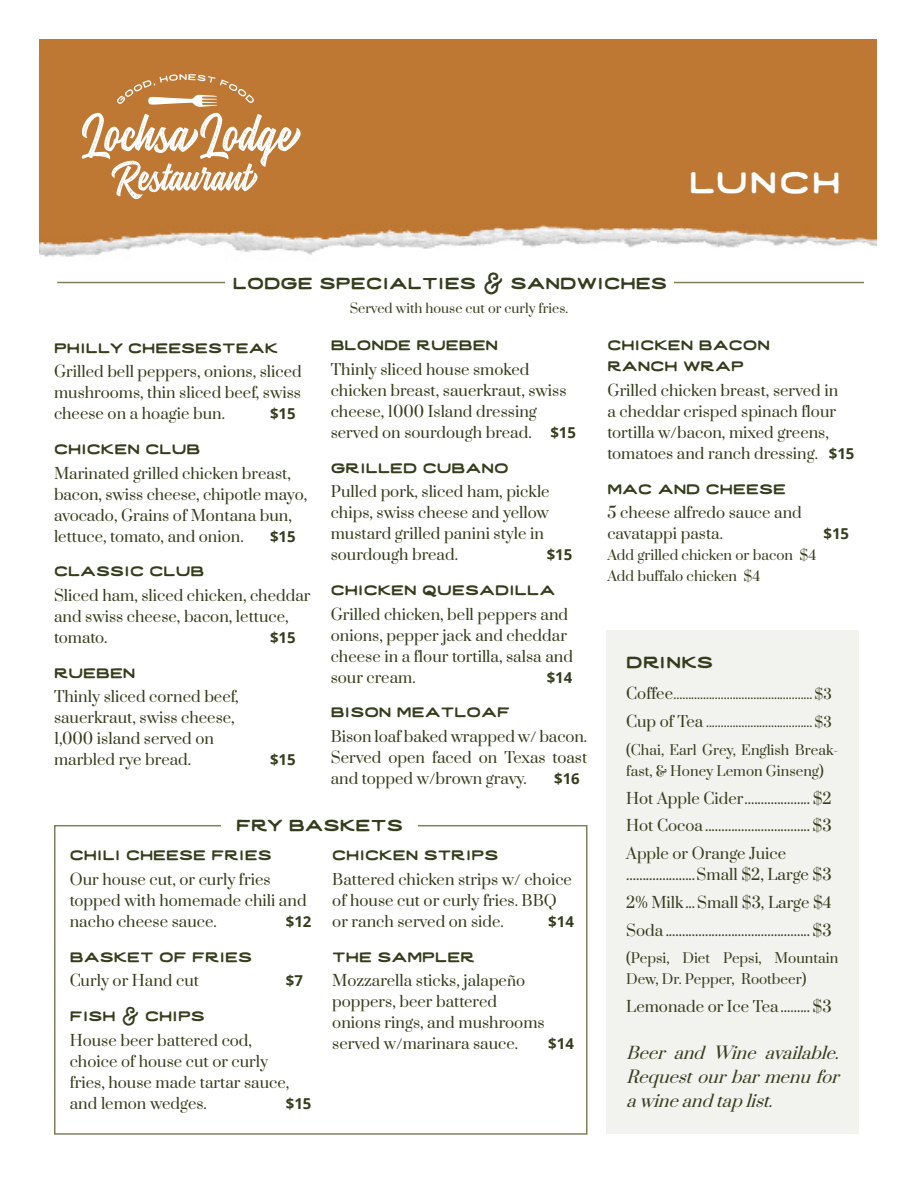
<style>
.page{position:relative;width:918px;height:1188px;background:#fff}
.page>*{position:absolute;margin:0;border:0;box-sizing:border-box;transform-origin:0 0}
.t1{font:39px "Wayfarer";letter-spacing:.06em;color:#fff}
.Item_name{font:21px "Wayfarer";color:#353d1c}
.Item_name-2{font:18px/21px "Wayfarer";color:#353d1c}
.menu_text{font:italic 16.5px/24px "Prata";color:#353d1c;text-align:justify}
.menu_text-2{font:15px/21px "Prata";color:#353d1c}
.menu_text-3{font:700 15px "Open Sans";color:#353d1c}
.menu_text-4{font:13.5px/21px "Prata";color:#353d1c}
.Item_name-3{font:12.75px "Prata";color:#353d1c}
.s1{font-family:"Open Sans";font-weight:700}
.s2{font-size:14.25px}
.s3{font-size:15px}
</style>
<div class="page">
<img style="left:40px;top:39px;width:837px;height:218px">
<svg style="left:82px;top:113px;width:219px;height:86px"></svg>
<svg style="left:117px;top:74px;width:137px;height:33px;background:#c98f55"></svg>
<hr style="left:57px;top:282px;width:807px;height:1px;background:#807f5e">
<div style="left:226px;top:272px;width:448px;height:24px;background:#fff"></div>
<div style="left:606px;top:631px;width:253px;height:503px;background:#f2f2ef"></div>
<div style="left:54px;top:825px;width:534px;height:310px;border:2px solid #807f5e"></div>
<div style="left:221px;top:814px;width:197px;height:26px;background:#fff"></div>
<p class="t1" style="left:689px;top:157px;width:153px">lunch</p>
<p class="Item_name" style="left:233px;top:270px;width:436px">lodge specialties &amp; sandwiches</p>
<p class="Item_name-3" style="left:350px;top:298px;width:220px">Served with house cut or curly fries.</p>
<p class="Item_name-2" style="left:54px;top:338px;width:226px">philly cheesesteak</p>
<p class="menu_text-2" style="left:54px;top:361px;width:249px;text-align:justify">Grilled bell peppers, onions, sliced mushrooms, thin sliced beef, swiss cheese on a hoagie bun.</p>
<p class="menu_text-3" style="left:270px;top:403px;width:27px">$15</p>
<p class="Item_name-2" style="left:54px;top:440px;width:148px">chicken club</p>
<p class="menu_text-2" style="left:54px;top:462px;width:255px">Marinated grilled chicken breast, bacon, swiss cheese, chipotle mayo, avocado, Grains of Montana bun, lettuce, tomato, and onion.</p>
<p class="menu_text-3" style="left:270px;top:526px;width:27px">$15</p>
<p class="Item_name-2" style="left:54px;top:562px;width:152px">classic club</p>
<p class="menu_text-2" style="left:54px;top:584px;width:258px">Sliced ham, sliced chicken, cheddar and swiss cheese, bacon, lettuce, tomato.</p>
<p class="menu_text-3" style="left:270px;top:627px;width:27px">$15</p>
<p class="Item_name-2" style="left:54px;top:663px;width:83px">rueben</p>
<p class="menu_text-2" style="left:54px;top:686px;width:186px">Thinly sliced corned beef, sauerkraut, swiss cheese,<br>1,000 island served on marbled rye bread.</p>
<p class="menu_text-3" style="left:270px;top:749px;width:27px">$15</p>
<p class="Item_name-2" style="left:331px;top:336px;width:169px">Blonde rueben</p>
<p class="menu_text-2" style="left:331px;top:358px;width:247px">Thinly sliced house smoked chicken breast, sauerkraut, swiss cheese, 1000 Island dressing served on sourdough bread. <span class="s1">$15</span></p>
<p class="Item_name-2" style="left:331px;top:458px;width:179px">Grilled Cubano</p>
<p class="menu_text-2" style="left:331px;top:481px;width:220px">Pulled pork, sliced ham, pickle chips, swiss cheese and yellow mustard grilled panini style in sourdough bread.</p>
<p class="menu_text-3" style="left:547px;top:544px;width:27px">$15</p>
<p class="Item_name-2" style="left:331px;top:581px;width:226px">chicken quesadilla</p>
<p class="menu_text-2" style="left:331px;top:603px;width:244px">Grilled chicken, bell peppers and onions, pepper jack and cheddar cheese in a flour tortilla, salsa and sour cream.</p>
<p class="menu_text-3" style="left:547px;top:667px;width:27px">$14</p>
<p class="Item_name-2" style="left:331px;top:703px;width:181px">bison meatloaf</p>
<p class="menu_text-2" style="left:331px;top:725px;width:258px;text-align:justify">Bison loaf baked wrapped w/ bacon.<br>Served open faced on Texas toast and topped w/brown gravy.</p>
<p class="menu_text-3" style="left:554px;top:768px;width:27px">$16</p>
<p class="Item_name" style="left:236px;top:812px;width:168px">fry baskets</p>
<p class="Item_name-2" style="left:70px;top:846px;width:203px">chili cheese fries</p>
<p class="menu_text-2" style="left:70px;top:868px;width:238px">Our house cut, or curly fries topped with homemade chili and nacho cheese sauce.</p>
<p class="Item_name-2" style="left:332px;top:846px;width:168px">chicken strips</p>
<p class="menu_text-2" style="left:332px;top:868px;width:241px">Battered chicken strips w/ choice of house cut or curly fries. BBQ or ranch served on side.</p>
<p class="menu_text-3" style="left:286px;top:911px;width:27px">$12</p>
<p class="menu_text-3" style="left:548px;top:911px;width:27px">$14</p>
<p class="Item_name-2" style="left:70px;top:947px;width:184px">basket of fries</p>
<p class="menu_text-2" style="left:70px;top:970px;width:131px">Curly or Hand cut</p>
<p class="menu_text-3" style="left:286px;top:970px;width:19px">$7</p>
<p class="Item_name-2" style="left:70px;top:1007px;width:137px">fish &amp; chips</p>
<p class="menu_text-2" style="left:70px;top:1029px;width:221px">House beer battered cod, choice of house cut or curly fries, house made tartar sauce, and lemon wedges.</p>
<p class="menu_text-3" style="left:286px;top:1093px;width:27px">$15</p>
<p class="Item_name-2" style="left:332px;top:947px;width:144px">the sampler</p>
<p class="menu_text-2" style="left:332px;top:970px;width:214px">Mozzarella sticks, jalape<span class="s2">ñ</span>o poppers, beer battered onions rings, and mushrooms served w/marinara sauce.</p>
<p class="menu_text-3" style="left:548px;top:1033px;width:27px">$14</p>
<p class="Item_name-2" style="left:608px;top:336px;width:164px">chicken bacon ranch wrap</p>
<p class="menu_text-2" style="left:608px;top:379px;width:249px">Grilled chicken breast, served in<br>a cheddar crisped spinach flour tortilla w/bacon, mixed greens, tomatoes and ranch dressing. <span class="s1">$15</span></p>
<p class="Item_name-2" style="left:608px;top:479px;width:180px">mac and cheese</p>
<p class="menu_text-2" style="left:608px;top:502px;width:196px">5 cheese alfredo sauce and cavatappi pasta.</p>
<p class="menu_text-3" style="left:824px;top:523px;width:27px">$15</p>
<p class="menu_text-4" style="left:608px;top:544px;width:210px">Add grilled chicken or bacon $4</p>
<p class="menu_text-4" style="left:608px;top:565px;width:154px">Add buffalo chicken $4</p>
<p class="Item_name" style="left:626px;top:649px;width:88px">Drinks</p>
<p class="menu_text-4" style="left:626px;top:683px;width:207px"><span class="s3">Coffee</span>...............................................$3</p>
<p class="menu_text-4" style="left:626px;top:711px;width:207px"><span class="s3">Cup of Tea</span> ....................................$3</p>
<p class="menu_text-4" style="left:626px;top:739px;width:214px">(Chai, Earl Grey, English Break&shy;fast, &amp; Honey Lemon Ginseng)</p>
<p class="menu_text-2" style="left:626px;top:787px;width:207px">Hot Apple Cider.................... $2</p>
<p class="menu_text-2" style="left:626px;top:815px;width:207px">Hot Cocoa ................................ $3</p>
<p class="menu_text-2" style="left:626px;top:842px;width:207px">Apple or Orange Juice .....................Small $2, Large $3</p>
<p class="menu_text-2" style="left:626px;top:891px;width:207px">2% Milk...Small $3, Large $4</p>
<p class="menu_text-2" style="left:626px;top:919px;width:207px">Soda ............................................ $3</p>
<p class="menu_text-4" style="left:626px;top:947px;width:214px">(Pepsi, Diet Pepsi, Mountain<br>Dew, Dr. Pepper, Rootbeer)</p>
<p class="menu_text-2" style="left:626px;top:995px;width:207px">Lemonade or Ice Tea......... $3</p>
<p class="menu_text" style="left:626px;top:1040px;width:221px">Beer and Wine available.<br>Requestourbarmenufor awineandtaplist.</p>
</div>
